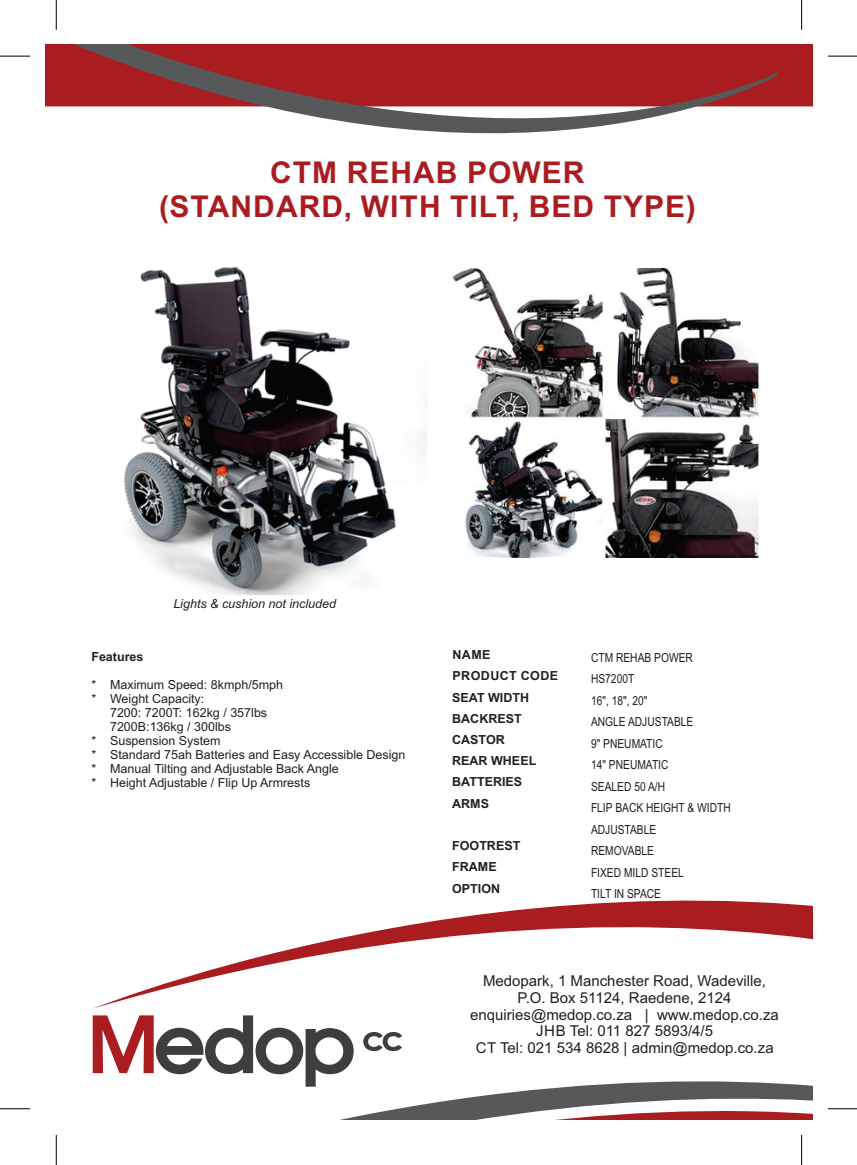
<style>
.page{position:relative;width:857px;height:1165px;background:#fff}
.page>*{position:absolute;margin:0;border:0;box-sizing:border-box;transform-origin:0 0}
.t1{font:700 30px/33.5px "Arial";letter-spacing:.035em;color:#a91d21;text-align:center}
.t2{font:15px/16.8px "Arial";color:#231f20;text-align:center}
.t3{font:12.5px/14px "Arial";color:#231f20}
.t4{font:12.5px/21.5px "Arial Narrow";color:#231f20}
.t5{font:700 12.5px/21.2px "Arial";color:#231f20}
.t6{font:italic 12.5px "Arial";color:#231f20}
</style>
<div class="page">
<svg style="left:271px;top:903px;width:541px;height:51px"></svg>
<svg style="left:92px;top:954px;width:720px;height:153px"></svg>
<svg style="left:339px;top:1107px;width:473px;height:13px"></svg>
<svg style="left:93px;top:1015px;width:261px;height:72px"></svg>
<svg style="left:363px;top:1032px;width:39px;height:19px"></svg>
<div style="left:776px;top:45px;width:36px;height:61px;background:#a91d21"></div>
<svg style="left:45px;top:45px;width:731px;height:89px;fill:#a91d21"></svg>
<img style="left:452px;top:268px;width:308px;height:290px">
<img style="left:124px;top:266px;width:303px;height:329px">
<hr style="left:0;top:1108px;width:30px;height:1px;background:#000">
<hr style="left:56px;top:1135px;width:1px;height:30px;background:#000">
<hr style="left:0;top:56px;width:30px;height:1px;background:#000">
<hr style="left:56px;top:0;width:1px;height:30px;background:#000">
<svg style="left:828px;top:56px;width:29px;height:1px"></svg>
<hr style="left:801px;top:0;width:1px;height:30px;background:#000">
<svg style="left:828px;top:1108px;width:29px;height:1px"></svg>
<hr style="left:801px;top:1135px;width:1px;height:30px;background:#000">
<h1 class="t1" style="left:159px;top:158px;width:538px">CTM REHAB POWER<br>(STANDARD, WITH TILT, BED TYPE)</h1>
<p class="t6" style="left:173px;top:598px;width:164px">Lights &amp; cushion not included</p>
<p class="t5" style="left:91px;top:648px;width:54px">Features</p>
<p class="t3" style="left:91px;top:679px;width:193px">* Maximum Speed: 8kmph/5mph * Weight Capacity:</p>
<p class="t3" style="left:110px;top:707px;width:159px">7200: 7200T: 162kg / 357lbs</p>
<p class="t3" style="left:110px;top:721px;width:122px">7200B:136kg / 300lbs</p>
<p class="t3" style="left:91px;top:735px;width:131px">* Suspension System</p>
<p class="t3" style="left:91px;top:749px;width:315px">* Standard 75ah Batteries and Easy Accessible Design</p>
<p class="t3" style="left:91px;top:763px;width:249px">* Manual Tilting and Adjustable Back Angle</p>
<p class="t3" style="left:91px;top:777px;width:220px">* Height Adjustable / Flip Up Armrests</p>
<p class="t5" style="left:452px;top:645px;width:108px">NAME<br>PRODUCT CODE<br>SEAT WIDTH<br>BACKREST<br>CASTOR<br>REAR WHEEL<br>BATTERIES<br>ARMS</p>
<p class="t5" style="left:452px;top:836px;width:70px">FOOTREST<br>FRAME<br>OPTION</p>
<p class="t4" style="left:591px;top:648px;width:103px">CTM REHAB POWER<br>HS7200T</p>
<p class="t4" style="left:591px;top:712px;width:104px">ANGLE ADJUSTABLE<br>9" PNEUMATIC</p>
<p class="t4" style="left:591px;top:777px;width:76px">SEALED 50 A/H</p>
<p class="t4" style="left:591px;top:691px;width:58px">16", 18", 20"</p>
<p class="t4" style="left:591px;top:755px;width:79px">14" PNEUMATIC</p>
<p class="t4" style="left:591px;top:798px;width:141px">FLIP BACK HEIGHT &amp; WIDTH<br>ADJUSTABLE</p>
<p class="t4" style="left:591px;top:862px;width:94px">FIXED MILD STEEL</p>
<p class="t4" style="left:591px;top:841px;width:65px">REMOVABLE</p>
<p class="t4" style="left:591px;top:884px;width:72px">TILT IN SPACE</p>
<p class="t2" style="left:470px;top:974px;width:310px">Medopark, 1 Manchester Road, Wadeville, P.O. Box 51124, Raedene, 2124 enquiries@medop.co.za | www.medop.co.za JHB Tel: 011 827 5893/4/5<br>CT Tel: 021 534 8628 | admin@medop.co.za</p>
</div>
